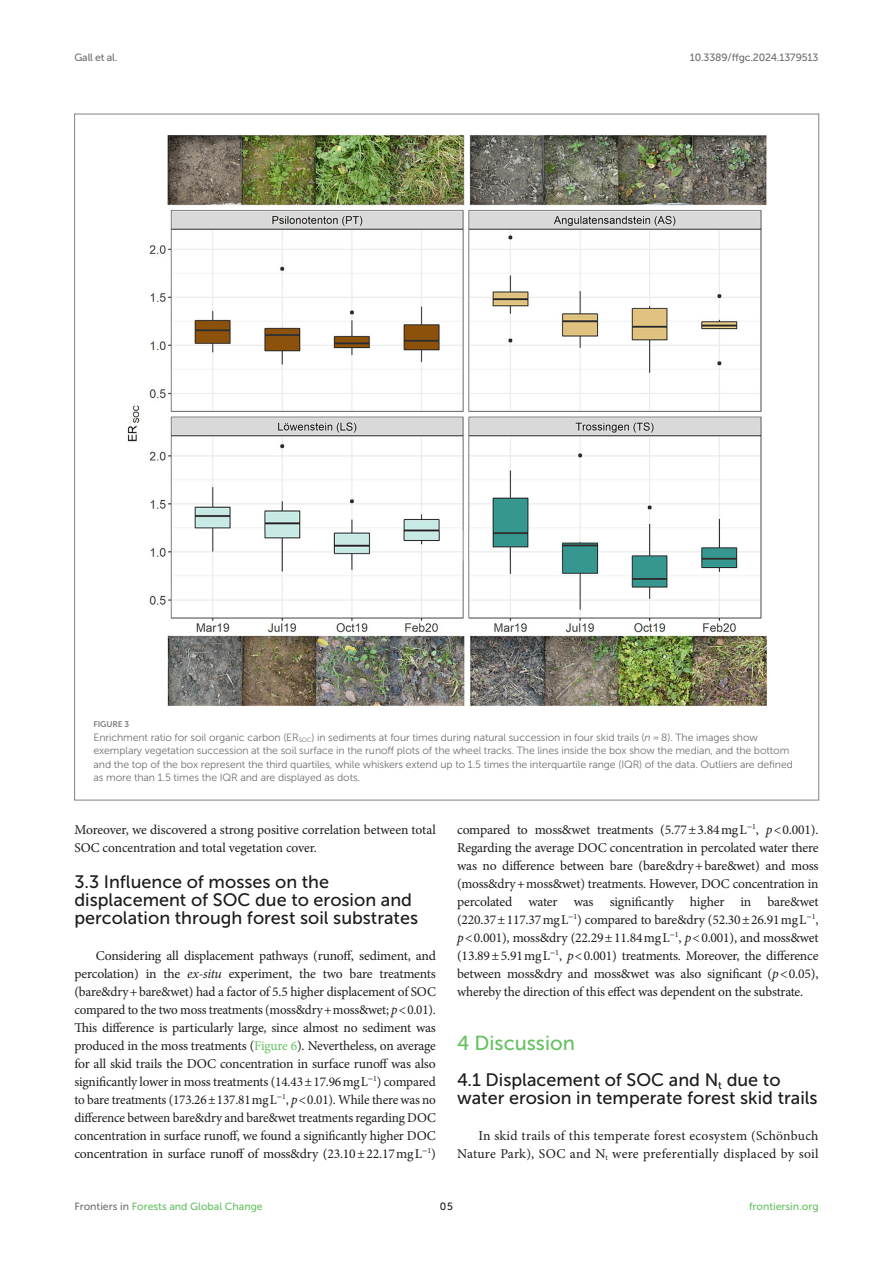
<style>
.page{position:relative;width:893px;height:1263px;background:#fff}
.page>*{position:absolute;margin:0;border:0;box-sizing:border-box;transform-origin:0 0}
.HEAD_1{font:20.25px "Museo Sans 500";color:#65c161}
.HEAD_2{font:18px/18px "Museo Sans 500";color:#1b1c1b}
.HEAD_2_after_HEAD_1{font:18px/18px "Museo Sans 500";color:#1b1c1b}
.TEXT_FLUSH{font:13.5px/18px "Minion Pro";color:#1b1c1b;text-align:justify}
.TEXT{font:13.5px/18px "Minion Pro";letter-spacing:-.005em;color:#1b1c1b}
.FIG_LEG{font:10.5px/13.5px "Museo Sans 300";letter-spacing:-.01em;color:#706f70}
.t1{font:10.5px "Museo Sans 500";color:#65c161}
.t2{font:10.5px "Museo Sans 500";letter-spacing:-.015em;color:#706f70}
.t3{font:10.5px "Museo Sans 500";color:#1b1c1b}
.FIG_HD{font:8.25px "Museo Sans 700";letter-spacing:-.01em;color:#7e7f7f}
.s1{font-style:italic}
.s2{color:#65c161}
.s3{color:#706f70}
</style>
<div class="page">
<img style="left:127px;top:135px;width:640px;height:571px">
<p class="t2" style="left:74px;top:51px;width:45px">Gall et al.</p>
<p class="t2" style="left:690px;top:51px;width:130px">10.3389/ffgc.2024.1379513</p>
<p class="FIG_HD" style="left:94px;top:720px;width:37px">FIGURE 3</p>
<p class="FIG_LEG" style="left:94px;top:730px;width:701px">Enrichment ratio for soil organic carbon (ER<sub>SOC</sub>) in sediments at four times during natural succession in four skid trails (<span class="s1">n</span> = 8). The images show exemplary vegetation succession at the soil surface in the runoff plots of the wheel tracks. The lines inside the box show the median, and the bottom and the top of the box represent the third quartiles, while whiskers extend up to 1.5 times the interquartile range (IQR) of the data. Outliers are defined as more than 1.5 times the IQR and are displayed as dots.</p>
<p class="TEXT" style="left:74px;top:821px;width:363px">Moreover, we discovered a strong positive correlation between total<br>SOC concentration and total vegetation cover.</p>
<p class="HEAD_2" style="left:74px;top:873px;width:345px">3.3 Influence of mosses on the displacement of SOC due to erosion and percolation through forest soil substrates</p>
<p class="TEXT_FLUSH" style="left:74px;top:947px;width:363px;text-indent:21px">Considering all displacement pathways (runoff, sediment, and percolation) in the <span class="s1">ex-situ</span> experiment, the two bare treatments (bare&amp;dry+bare&amp;wet) had a factor of 5.5 higher displacement of SOC compared to the two moss treatments (moss&amp;dry+moss&amp;wet; <span class="s1">p</span>&lt;0.01).<br>This difference is particularly large, since almost no sediment was produced in the moss treatments (<span class="s2">Figure 6</span>). Nevertheless, on average for all skid trails the DOC concentration in surface runoff was also significantly lower in moss treatments (14.43±17.96mgL<sup>−</sup><sup>1</sup>) compared to bare treatments (173.26±137.81mgL<sup>−</sup><sup>1</sup>, <span class="s1">p</span>&lt;0.01). While there was no difference between bare&amp;dry and bare&amp;wet treatments regarding DOC concentration in surface runoff, we found a significantly higher DOC concentration in surface runoff of moss&amp;dry (23.10±22.17mgL<sup>−</sup><sup>1</sup>)</p>
<p class="TEXT_FLUSH" style="left:457px;top:821px;width:363px">compared to moss&amp;wet treatments (5.77±3.84mgL<sup>−</sup><sup>1</sup>, <span class="s1">p</span>&lt;0.001).<br>Regarding the average DOC concentration in percolated water there was no difference between bare (bare&amp;dry+bare&amp;wet) and moss (moss&amp;dry+moss&amp;wet) treatments. However, DOC concentration in percolated water was significantly higher in bare&amp;wet (220.37±117.37mgL<sup>−</sup><sup>1</sup>) compared to bare&amp;dry (52.30±26.91mgL<sup>−</sup><sup>1</sup>, <span class="s1">p</span>&lt;0.001), moss&amp;dry (22.29±11.84mgL<sup>−</sup><sup>1</sup>, <span class="s1">p</span>&lt;0.001), and moss&amp;wet (13.89±5.91mgL<sup>−</sup><sup>1</sup>, <span class="s1">p</span>&lt;0.001) treatments. Moreover, the difference between moss&amp;dry and moss&amp;wet was also significant (<span class="s1">p</span>&lt;0.05), whereby the direction of this effect was dependent on the substrate.</p>
<p class="HEAD_1" style="left:457px;top:1032px;width:119px">4 Discussion</p>
<p class="HEAD_2_after_HEAD_1" style="left:457px;top:1071px;width:362px">4.1 Displacement of SOC and N<sub>t</sub> due to water erosion in temperate forest skid trails</p>
<p class="TEXT_FLUSH" style="left:457px;top:1127px;width:363px;text-align:right">In skid trails of this temperate forest ecosystem (Schönbuch<br>Nature Park), SOC and N<sub>t</sub> were preferentially displaced by soil</p>
<p class="t1" style="left:74px;top:1200px;width:190px"><span class="s3">Frontiers in</span> Forests and Global Change</p>
<p class="t3" style="left:440px;top:1200px;width:14px">05</p>
<p class="t1" style="left:749px;top:1200px;width:71px">frontiersin.org</p>
</div>
